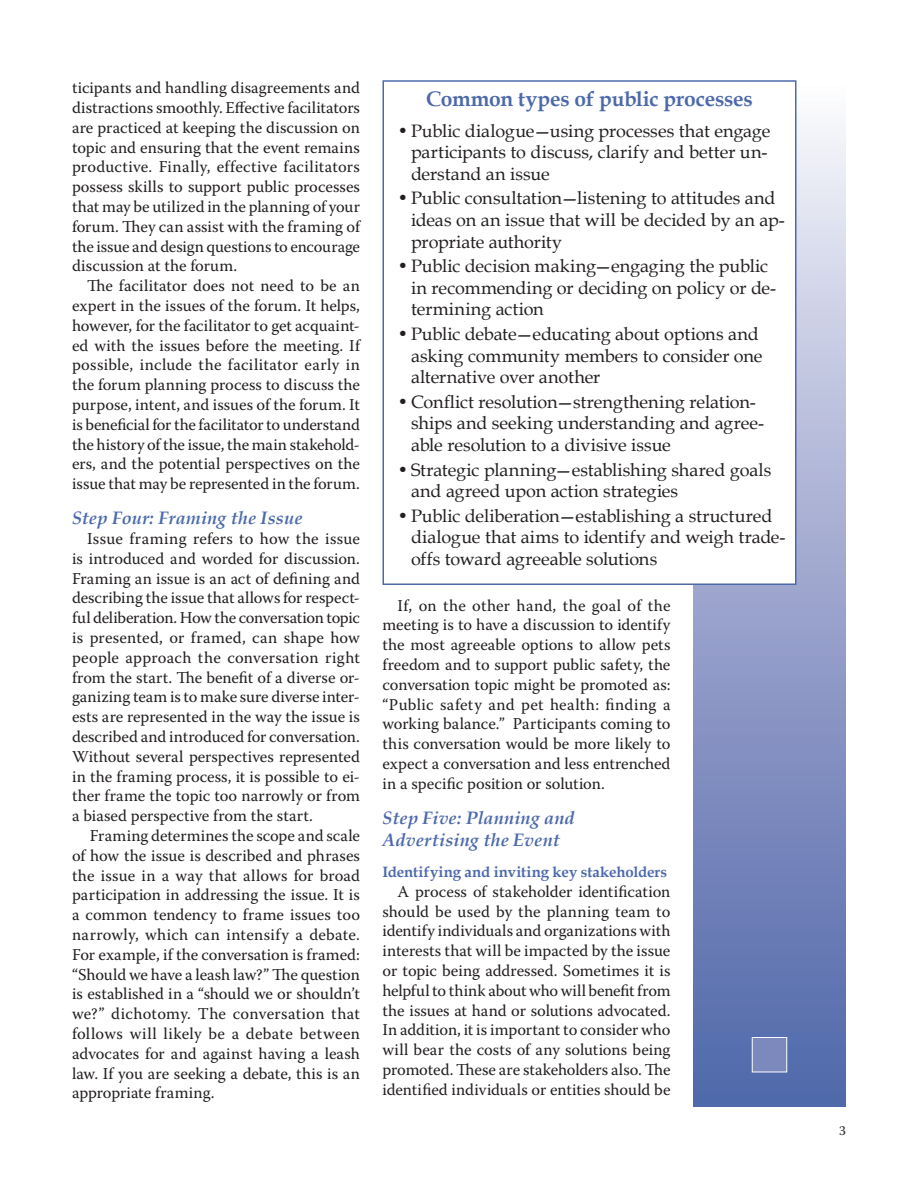
<style>
.page{position:relative;width:918px;height:1188px;background:#fff}
.page>*{position:absolute;margin:0;border:0;box-sizing:border-box;transform-origin:0 0}
._1{font:700 21px "Book Antiqua";letter-spacing:-.01em;color:#4c69aa}
.t1{font:18px/21.6px "Book Antiqua";letter-spacing:-.005em;color:#231f20}
._2{font:italic 700 18px/21.6px "Book Antiqua";letter-spacing:.01em;color:#4c69aa}
.body{font:16.5px/19.8px "Warnock Pro";color:#231f20;text-align:justify}
._3{font:700 15px "Book Antiqua";letter-spacing:-.005em;color:#4c69aa}
.t2{font:13.5px "Warnock Pro";color:#231f20}
</style>
<div class="page">
<div style="left:693px;top:81px;width:153px;height:1026px;background:linear-gradient(to bottom,#f7f4fa,#4a60a6)"></div>
<div style="left:752px;top:1037px;width:35px;height:35px;background:#7b89bd;border:1px solid #fff"></div>
<div style="left:383px;top:81px;width:413px;height:503px;background:#fff"></div>
<div style="left:382px;top:80px;width:414px;height:505px;border:2px solid #4c69aa"></div>
<p class="body" style="left:72px;top:78px;width:290px">ticipants and handling disagreements and distractions smoothly. Effective facilitators are practiced at keeping the discussion on topic and ensuring that the event remains productive. Finally, effective facilitators possess skills to support public processes that may be utilized in the planning of your forum. They can assist with the framing of the issue and design questions to encourage discussion at the forum.</p>
<p class="body" style="left:72px;top:276px;width:290px;text-indent:15px">The facilitator does not need to be an expert in the issues of the forum. It helps, however, for the facilitator to get acquaint&shy;ed with the issues before the meeting. If possible, include the facilitator early in the forum planning process to discuss the purpose, intent, and issues of the forum. It is beneficial for the facilitator to understand the history of the issue, the main stakehold&shy;ers, and the potential perspectives on the issue that may be represented in the forum.</p>
<p class="_2" style="left:72px;top:507px;width:232px">Step Four: Framing the Issue</p>
<p class="body" style="left:72px;top:528px;width:290px;text-indent:15px">Issue framing refers to how the issue is introduced and worded for discussion.<br>Framing an issue is an act of defining and describing the issue that allows for respect&shy;ful deliberation. How the conversation topic is presented, or framed, can shape how people approach the conversation right from the start. The benefit of a diverse or&shy;ganizing team is to make sure diverse inter&shy;ests are represented in the way the issue is described and introduced for conversation.<br>Without several perspectives represented in the framing process, it is possible to ei&shy;ther frame the topic too narrowly or from a biased perspective from the start.</p>
<p class="body" style="left:72px;top:825px;width:290px;text-indent:18px">Framing determines the scope and scale of how the issue is described and phrases the issue in a way that allows for broad participation in addressing the issue. It is a common tendency to frame issues too narrowly, which can intensify a debate.<br>For example, if the conversation is framed: “Should we have a leash law?” The question is established in a “should we or shouldn’t we?” dichotomy. The conversation that follows will likely be a debate between advocates for and against having a leash law. If you are seeking a debate, this is an appropriate framing.</p>
<p class="_1" style="left:426px;top:85px;width:328px">Common types of public processes</p>
<p class="t1" style="left:411px;top:119px;width:361px;text-indent:-14px">•Public dialogue—using processes that engage participants to discuss, clarify and better un&shy;derstand an issue</p>
<p class="t1" style="left:411px;top:187px;width:375px;text-indent:-14px">•Public consultation—listening to attitudes and ideas on an issue that will be decided by an ap&shy;propriate authority</p>
<p class="t1" style="left:411px;top:255px;width:367px;text-indent:-14px">•Public decision making—engaging the public in recommending or deciding on policy or de&shy;termining action</p>
<p class="t1" style="left:411px;top:323px;width:353px;text-indent:-14px">• Public debate—educating about options and asking community members to consider one alternative over another</p>
<p class="t1" style="left:411px;top:390px;width:355px;text-indent:-14px">• Conflict resolution—strengthening relation&shy;ships and seeking understanding and agree&shy;able resolution to a divisive issue</p>
<p class="t1" style="left:411px;top:458px;width:362px;text-indent:-14px">•Strategic planning—establishing shared goals and agreed upon action strategies</p>
<p class="t1" style="left:411px;top:504px;width:376px;text-indent:-14px">•Public deliberation—establishing a structured dialogue that aims to identify and weigh trade&shy;offs toward agreeable solutions</p>
<p class="body" style="left:382px;top:595px;width:290px;text-indent:15px">If, on the other hand, the goal of the meeting is to have a discussion to identify the most agreeable options to allow pets freedom and to support public safety, the conversation topic might be promoted as: “Public safety and pet health: finding a working balance.” Participants coming to this conversation would be more likely to expect a conversation and less entrenched in a specific position or solution.</p>
<p class="_2" style="left:382px;top:807px;width:194px">Step Five: Planning and<br>Advertising the Event</p>
<p class="_3" style="left:382px;top:862px;width:286px">Identifying and inviting key stakeholders</p>
<p class="body" style="left:382px;top:881px;width:290px;text-indent:15px">A process of stakeholder identification should be used by the planning team to identify individuals and organizations with interests that will be impacted by the issue or topic being addressed. Sometimes it is helpful to think about who will benefit from the issues at hand or solutions advocated.<br>In addition, it is important to consider who will bear the costs of any solutions being promoted. These are stakeholders also. The identified individuals or entities should be</p>
<p class="t2" style="left:839px;top:1122px;width:8px">3</p>
</div>
